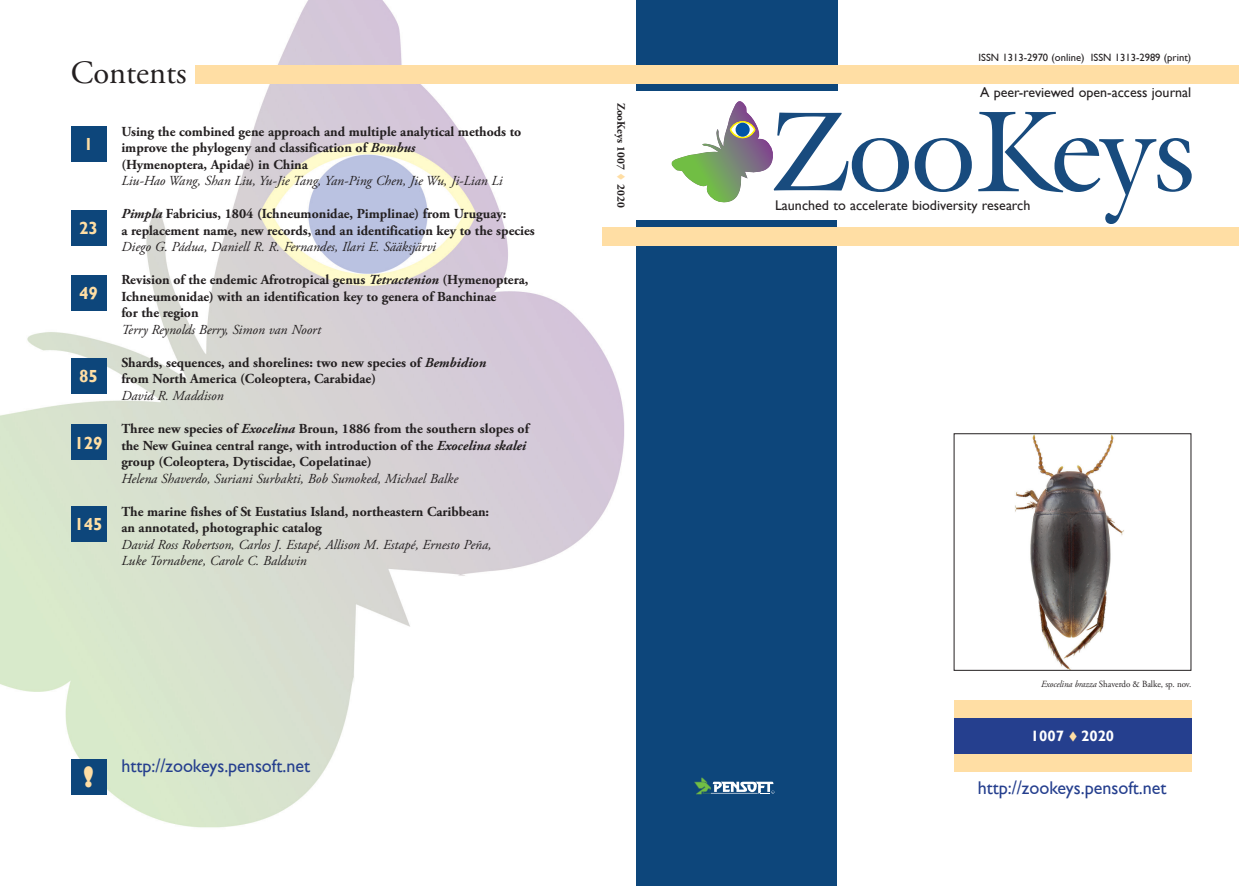
<style>
.page{position:relative;width:1239px;height:886px;background:#fff}
.page>*{position:absolute;margin:0;border:0;box-sizing:border-box;transform-origin:0 0}
.t1{font:32.5px "Adobe Garamond Pro";color:#231f20}
.t2{font:800 27.12px "Gill Sans";color:#ffdea4}
.t3{font:18.38px "Gill Sans";color:#253f8e}
.t4{font:700 17.5px "Gill Sans";color:#ffdea4}
.t5{font:700 15px "Gill Sans";color:#fff}
.t6{font:14px "Gill Sans";color:#231f20}
.t7{font:700 13.75px/16.5px "Adobe Garamond Pro";color:#231f20}
.t8{font:italic 13.75px/16.5px "Adobe Garamond Pro";color:#231f20}
.t9{font:700 11.25px "Adobe Garamond Pro";color:#231f20}
.t10{font:10.62px "Gill Sans";color:#231f20}
.t11{font:9.38px "Adobe Garamond Pro";color:#231f20;scale:.95 1}
.s1{font-style:italic}
.s2{color:#ffdea4}
</style>
<div class="page">
<img style="left:0;top:0;width:632px;height:828px">
<div style="left:636px;top:221px;width:201px;height:665px;background:#0d467b"></div>
<div style="left:636px;top:0;width:201px;height:91px;background:#0d467b"></div>
<svg style="left:694px;top:777px;width:80px;height:17px"></svg>
<div style="left:602px;top:228px;width:636px;height:18px;background:#ffdea4"></div>
<svg style="left:671px;top:101px;width:300px;height:102px"></svg>
<svg style="left:978px;top:112px;width:213px;height:112px"></svg>
<img style="left:1015px;top:435px;width:109px;height:234px">
<div style="left:953px;top:433px;width:238px;height:238px;border:1px solid #231f20"></div>
<div style="left:71px;top:759px;width:35px;height:35px;background:#0d467b"></div>
<div style="left:71px;top:126px;width:35px;height:36px;background:#0d467b"></div>
<div style="left:71px;top:210px;width:35px;height:36px;background:#0d467b"></div>
<div style="left:71px;top:275px;width:35px;height:36px;background:#0d467b"></div>
<div style="left:71px;top:358px;width:35px;height:36px;background:#0d467b"></div>
<div style="left:71px;top:425px;width:35px;height:35px;background:#0d467b"></div>
<div style="left:71px;top:507px;width:35px;height:35px;background:#0d467b"></div>
<div style="left:953px;top:718px;width:238px;height:36px;background:#253f8e"></div>
<div style="left:953px;top:700px;width:238px;height:18px;background:#ffdea4"></div>
<div style="left:953px;top:753px;width:238px;height:18px;background:#ffdea4"></div>
<div style="left:195px;top:65px;width:1043px;height:19px;background:#ffdea4"></div>
<h1 class="t1" style="left:71px;top:53px;width:117px">Contents</h1>
<p class="t4" style="left:84px;top:134px;width:11px">1</p>
<p class="t4" style="left:79px;top:218px;width:20px">23</p>
<p class="t4" style="left:79px;top:283px;width:20px">49</p>
<p class="t4" style="left:79px;top:366px;width:20px">85</p>
<p class="t4" style="left:74px;top:432px;width:30px">129</p>
<p class="t4" style="left:74px;top:514px;width:30px">145</p>
<p class="t7" style="left:121px;top:124px;width:401px">Using the combined gene approach and multiple analytical methods to improve the phylogeny and classification of <span class="s1">Bombus<br></span>(Hymenoptera, Apidae) in China</p>
<p class="t8" style="left:121px;top:173px;width:383px">Liu-Hao Wang, Shan Liu, Yu-Jie Tang, Yan-Ping Chen, Jie Wu, Ji-Lian Li</p>
<p class="t7" style="left:121px;top:206px;width:415px"><span class="s1">Pimpla</span> Fabricius, 1804 (Ichneumonidae, Pimplinae) from Uruguay:<br>a replacement name, new records, and an identification key to the species</p>
<p class="t8" style="left:121px;top:239px;width:316px">Diego G. Pádua, Daniell R. R. Fernandes, Ilari E. Sääksjärvi</p>
<p class="t7" style="left:121px;top:272px;width:408px">Revision of the endemic Afrotropical genus <span class="s1">Tetractenion</span> (Hymenoptera,<br>Ichneumonidae) with an identification key to genera of Banchinae<br>for the region</p>
<p class="t8" style="left:121px;top:322px;width:201px">Terry Reynolds Berry, Simon van Noort</p>
<p class="t7" style="left:121px;top:355px;width:366px">Shards, sequences, and shorelines: two new species of <span class="s1">Bembidion </span>from North America (Coleoptera, Carabidae)</p>
<p class="t8" style="left:121px;top:388px;width:104px">David R. Maddison</p>
<p class="t7" style="left:121px;top:421px;width:409px">Three new species of <span class="s1">Exocelina</span> Broun, 1886 from the southern slopes of the New Guinea central range, with introduction of the <span class="s1">Exocelina skalei </span>group (Coleoptera, Dytiscidae, Copelatinae)</p>
<p class="t8" style="left:121px;top:470px;width:338px">Helena Shaverdo, Suriani Surbakti, Bob Sumoked, Michael Balke</p>
<p class="t7" style="left:121px;top:503px;width:369px">The marine fishes of St Eustatius Island, northeastern Caribbean: an annotated, photographic catalog</p>
<p class="t8" style="left:121px;top:536px;width:372px">David Ross Robertson, Carlos J. Estapé, Allison M. Estapé, Ernesto Peña,<br>Luke Tornabene, Carole C. Baldwin</p>
<h2 class="t2" style="left:83px;top:760px;width:12px">!</h2>
<h3 class="t3" style="left:121px;top:755px;width:190px">http://zookeys.pensoft.net</h3>
<p class="t9" style="left:627px;top:103px;width:107px;rotate:90deg">ZooKeys 1007 <span class="s2">▼</span> 2020</p>
<p class="t10" style="left:978px;top:52px;width:214px">ISSN 1313-2970 (online) ISSN 1313-2989 (print)</p>
<p class="t6" style="left:980px;top:84px;width:213px">A peer-reviewed open-access journal</p>
<p class="t6" style="left:775px;top:197px;width:257px">Launched to accelerate biodiversity research</p>
<p class="t11" style="left:1041px;top:679px;width:160px"><span class="s1">Exocelina brazza</span> Shaverdo &amp; Balke, sp. nov.</p>
<p class="t5" style="left:1030px;top:727px;width:85px">1007 <span class="s2">▼</span> 2020</p>
<h3 class="t3" style="left:977px;top:777px;width:190px">http://zookeys.pensoft.net</h3>
</div>
